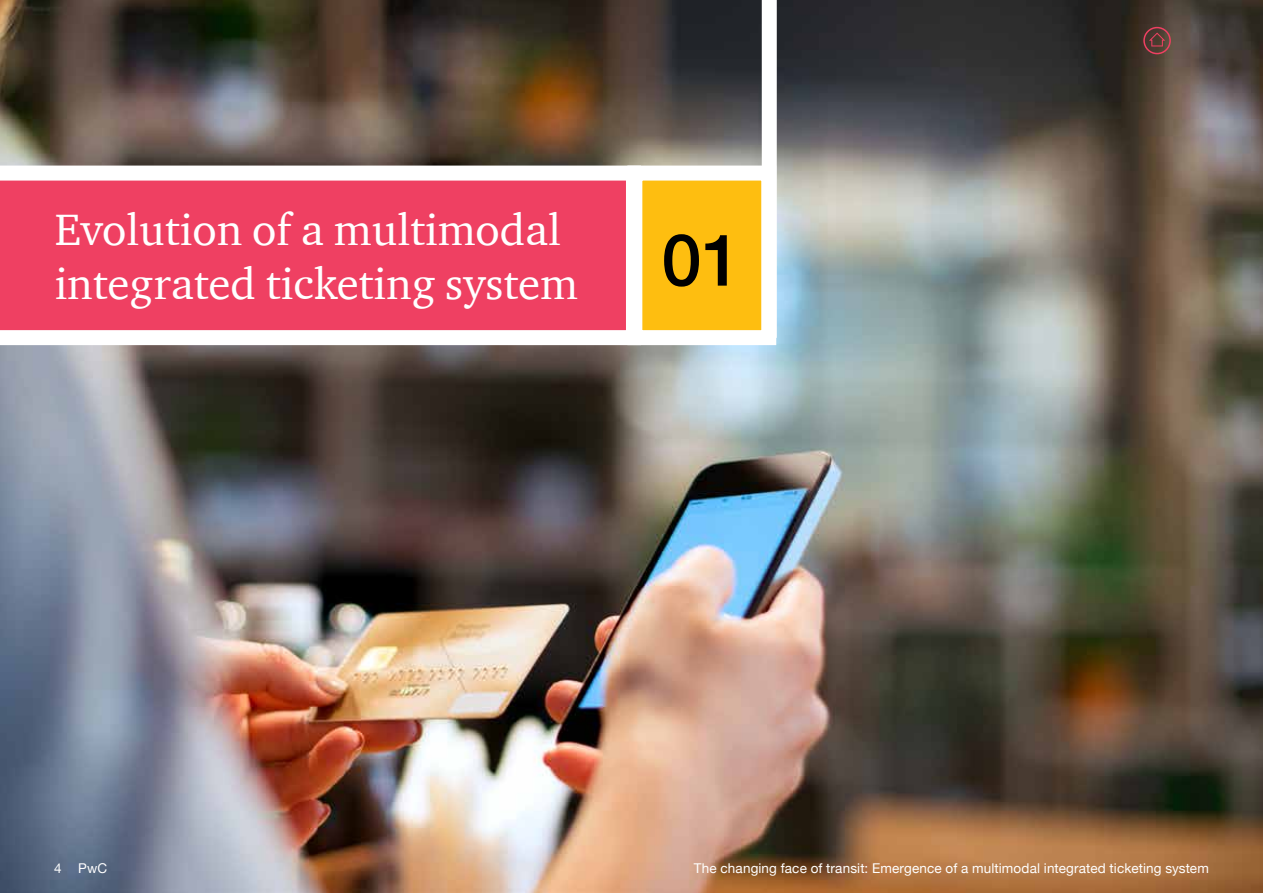
<style>
.page{position:relative;width:1263px;height:893px;background:#fff}
.page>*{position:absolute;margin:0;border:0;box-sizing:border-box;transform-origin:0 0}
.t1{font:500 72px "Helvetica Neue";color:#000}
.t2{font:45px/54px "ITC Charter Com";color:#fff}
.t3{font:13.5px "Helvetica Neue";letter-spacing:.01em;color:#fff}
</style>
<div class="page">
<img style="left:0;top:0;width:1263px;height:893px">
<svg style="left:0;top:166px;width:627px;height:179px"></svg>
<div style="left:762px;top:0;width:15px;height:338px;background:#fff"></div>
<div style="left:627px;top:166px;width:149px;height:179px;background:#febe10;border:15px solid #fff"></div>
<svg style="left:1149px;top:33px;width:16px;height:13px"></svg>
<div style="left:1143px;top:27px;width:28px;height:27px;border:2px solid #ef4062;border-radius:50%"></div>
<h2 class="t2" style="left:55px;top:202px;width:525px">Evolution of a multimodal integrated ticketing system</h2>
<h1 class="t1" style="left:661px;top:202px;width:82px">01</h1>
<p class="t3" style="left:54px;top:858px;width:55px">4 PwC</p>
<p class="t3" style="left:694px;top:858px;width:517px">The changing face of transit: Emergence of a multimodal integrated ticketing system</p>
</div>
